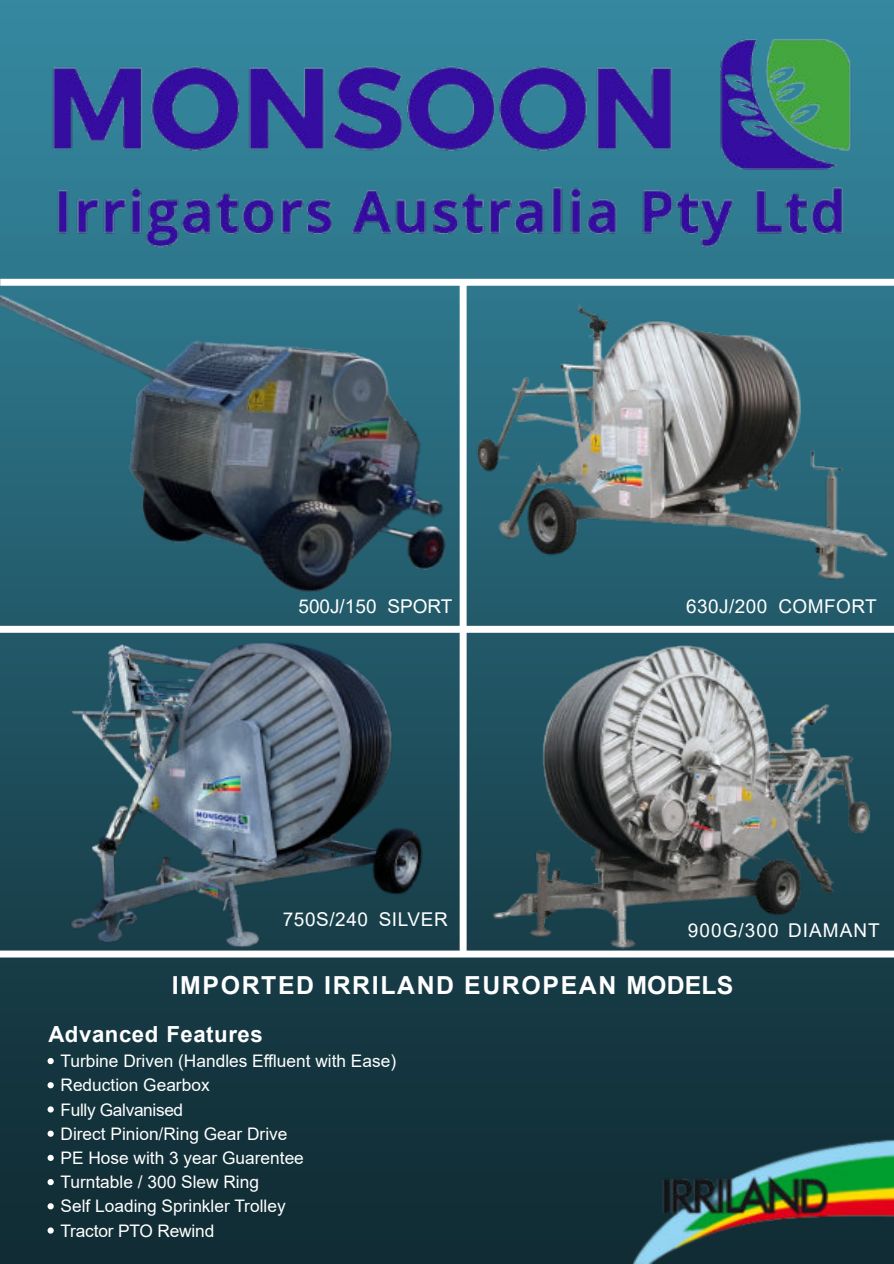
<style>
.page{position:relative;width:894px;height:1264px;background:#fff}
.page>*{position:absolute;margin:0;border:0;box-sizing:border-box;transform-origin:0 0}
.t1{font:700 24.9px "Arial";letter-spacing:.065em;color:#fff}
.t2{font:700 22.2px "Arial";letter-spacing:.025em;color:#fff}
.t3{font:19.05px "Arial";letter-spacing:.025em;color:#fff}
.t4{font:19.05px "Arial";letter-spacing:.055em;color:#fff}
.t5{font:19.05px "Arial";color:#fff}
.t6{font:17.25px/24.2px "Arial";color:#fff}
</style>
<div class="page">
<img style="left:0;top:0;width:893px;height:1263px">
<img style="left:20px;top:24px;width:864px;height:230px">
<img style="left:0;top:295px;width:439px;height:296px">
<div style="left:0;top:279px;width:893px;height:7px;background:#fff"></div>
<img style="left:25px;top:595px;width:399px;height:490px">
<div style="left:0;top:626px;width:893px;height:7px;background:#fff"></div>
<div style="left:460px;top:282px;width:6px;height:669px;background:#fff"></div>
<div style="left:0;top:950px;width:893px;height:7px;background:#fff"></div>
<img style="left:633px;top:1139px;width:260px;height:124px">
<img style="left:439px;top:254px;width:454px;height:362px">
<img style="left:466px;top:632px;width:413px;height:332px">
<svg style="left:48px;top:1058px;width:6px;height:6px"></svg>
<svg style="left:48px;top:1082px;width:6px;height:6px"></svg>
<svg style="left:48px;top:1106px;width:6px;height:6px"></svg>
<svg style="left:48px;top:1130px;width:6px;height:6px"></svg>
<svg style="left:48px;top:1154px;width:6px;height:7px"></svg>
<svg style="left:48px;top:1179px;width:6px;height:6px"></svg>
<svg style="left:48px;top:1203px;width:6px;height:6px"></svg>
<svg style="left:48px;top:1227px;width:6px;height:6px"></svg>
<p class="t5" style="left:298px;top:599px;width:156px">500J/150 SPORT</p>
<p class="t3" style="left:283px;top:912px;width:166px">750S/240 SILVER</p>
<p class="t3" style="left:686px;top:599px;width:192px">630J/200 COMFORT</p>
<p class="t4" style="left:688px;top:923px;width:193px">900G/300 DIAMANT</p>
<h1 class="t1" style="left:172px;top:976px;width:563px">IMPORTED IRRILAND EUROPEAN MODELS</h1>
<p class="t2" style="left:48px;top:1025px;width:216px">Advanced Features</p>
<p class="t6" style="left:61px;top:1050px;width:337px">Turbine Driven (Handles Effluent with Ease)<br>Reduction Gearbox<br>Fully Galvanised<br>Direct Pinion/Ring Gear Drive<br>PE Hose with 3 year Guarentee<br>Turntable / 300 Slew Ring<br>Self Loading Sprinkler Trolley<br>Tractor PTO Rewind</p>
</div>
